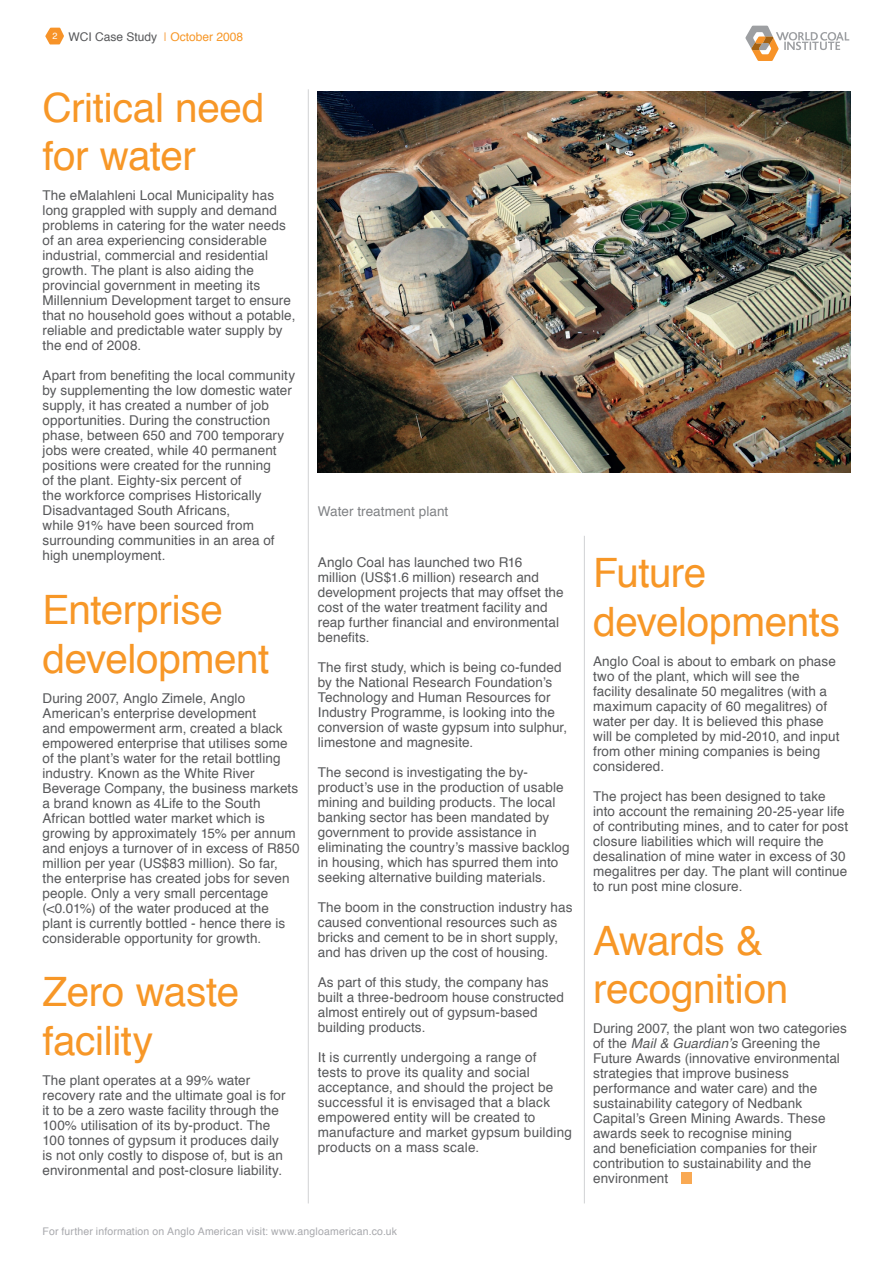
<style>
.page{position:relative;width:893px;height:1263px;background:#fff}
.page>*{position:absolute;margin:0;border:0;box-sizing:border-box;transform-origin:0 0}
.t1{font:105px "Helvetica";color:#f9a953}
.t2{font:40.5px/48.6px "Helvetica";letter-spacing:-.01em;color:#f79727}
.t3{font:13.5px/15px "Helvetica";letter-spacing:.01em;color:#57585a}
.t4{font:13.5px "Helvetica";letter-spacing:.005em;color:#808285}
.t5{font:12px "Helvetica";color:#57585a}
.t6{font:10.5px "Helvetica";letter-spacing:.02em;color:#a8a9ad}
.t7{font:9px "Helvetica";color:#fff}
.s1{color:#f9a953}
.s2{color:#f79727}
.s3{font-style:italic}
</style>
<div class="page">
<svg style="left:745px;top:26px;width:104px;height:35px"></svg>
<svg style="left:45px;top:28px;width:19px;height:16px"></svg>
<hr style="left:308px;top:89px;width:1px;height:1114px;background:#d1d2d4">
<img style="left:318px;top:91px;width:532px;height:381px">
<hr style="left:584px;top:536px;width:1px;height:667px;background:#d1d2d4">
<p class="t7" style="left:49px;top:29px;width:10px">22</p>
<p class="t5" style="left:69px;top:28px;width:176px">WCI Case Study <span class="s1">|</span> <span class="s2">October 2008</span></p>
<h2 class="t2" style="left:43px;top:85px;width:223px">Critical need for water</h2>
<p class="t3" style="left:43px;top:189px;width:254px">The eMalahleni Local Municipality has long grappled with supply and demand problems in catering for the water needs of an area experiencing considerable industrial, commercial and residential growth. The plant is also aiding the provincial government in meeting its Millennium Development target to ensure that no household goes without a potable, reliable and predictable water supply by the end of 2008.</p>
<p class="t3" style="left:43px;top:369px;width:254px">Apart from benefiting the local community by supplementing the low domestic water supply, it has created a number of job opportunities. During the construction phase, between 650 and 700 temporary jobs were created, while 40 permanent positions were created for the running<br>of the plant. Eighty-six percent of<br>the workforce comprises Historically Disadvantaged South Africans,<br>while 91% have been sourced from surrounding communities in an area of high unemployment.</p>
<h2 class="t2" style="left:43px;top:587px;width:228px">Enterprise development</h2>
<p class="t3" style="left:43px;top:691px;width:259px">During 2007, Anglo Zimele, Anglo American’s enterprise development<br>and empowerment arm, created a black empowered enterprise that utilises some of the plant’s water for the retail bottling industry. Known as the White River Beverage Company, the business markets a brand known as 4Life to the South African bottled water market which is growing by approximately 15% per annum and enjoys a turnover of in excess of R850 million per year (US$83 million). So far, the enterprise has created jobs for seven people. Only a very small percentage (&lt;0.01%) of the water produced at the plant is currently bottled - hence there is considerable opportunity for growth.</p>
<h2 class="t2" style="left:43px;top:969px;width:198px">Zero waste facility</h2>
<p class="t3" style="left:43px;top:1073px;width:245px">The plant operates at a 99% water recovery rate and the ultimate goal is for it to be a zero waste facility through the 100% utilisation of its by-product. The 100 tonnes of gypsum it produces daily is not only costly to dispose of, but is an environmental and post-closure liability.</p>
<p class="t4" style="left:318px;top:501px;width:132px">Water treatment plant</p>
<p class="t3" style="left:318px;top:555px;width:247px">Anglo Coal has launched two R16 million (US$1.6 million) research and development projects that may offset the cost of the water treatment facility and reap further financial and environmental benefits.</p>
<p class="t3" style="left:318px;top:660px;width:251px">The first study, which is being co-funded by the National Research Foundation’s Technology and Human Resources for Industry Programme, is looking into the conversion of waste gypsum into sulphur, limestone and magnesite.</p>
<p class="t3" style="left:318px;top:765px;width:253px">The second is investigating the by&shy;product’s use in the production of usable mining and building products. The local banking sector has been mandated by government to provide assistance in eliminating the country’s massive backlog in housing, which has spurred them into seeking alternative building materials.</p>
<p class="t3" style="left:318px;top:900px;width:256px">The boom in the construction industry has caused conventional resources such as bricks and cement to be in short supply, and has driven up the cost of housing.</p>
<p class="t3" style="left:318px;top:975px;width:248px">As part of this study, the company has built a three-bedroom house constructed almost entirely out of gypsum-based building products.</p>
<p class="t3" style="left:318px;top:1050px;width:256px">It is currently undergoing a range of<br>tests to prove its quality and social acceptance, and should the project be successful it is envisaged that a black empowered entity will be created to manufacture and market gypsum building products on a mass scale.</p>
<p class="t6" style="left:43px;top:1223px;width:356px">For further information on Anglo American visit: www.angloamerican.co.uk</p>
<h2 class="t2" style="left:593px;top:550px;width:248px">Future developments</h2>
<p class="t3" style="left:593px;top:654px;width:248px">Anglo Coal is about to embark on phase two of the plant, which will see the facility desalinate 50 megalitres (with a maximum capacity of 60 megalitres) of water per day. It is believed this phase will be completed by mid-2010, and input from other mining companies is being considered.</p>
<p class="t3" style="left:593px;top:789px;width:257px">The project has been designed to take into account the remaining 20-25-year life of contributing mines, and to cater for post closure liabilities which will require the desalination of mine water in excess of 30 megalitres per day. The plant will continue to run post mine closure.</p>
<h2 class="t2" style="left:593px;top:917px;width:197px">Awards &amp; recognition</h2>
<p class="t3" style="left:593px;top:1021px;width:255px">During 2007, the plant won two categories of the <span class="s3">Mail &amp; Guardian’s</span> Greening the Future Awards (innovative environmental strategies that improve business performance and water care) and the sustainability category of Nedbank Capital’s Green Mining Awards. These awards seek to recognise mining<br>and beneficiation companies for their contribution to sustainability and the environment</p>
<h1 class="t1" style="left:672px;top:1065px;width:31px">.</h1>
</div>
